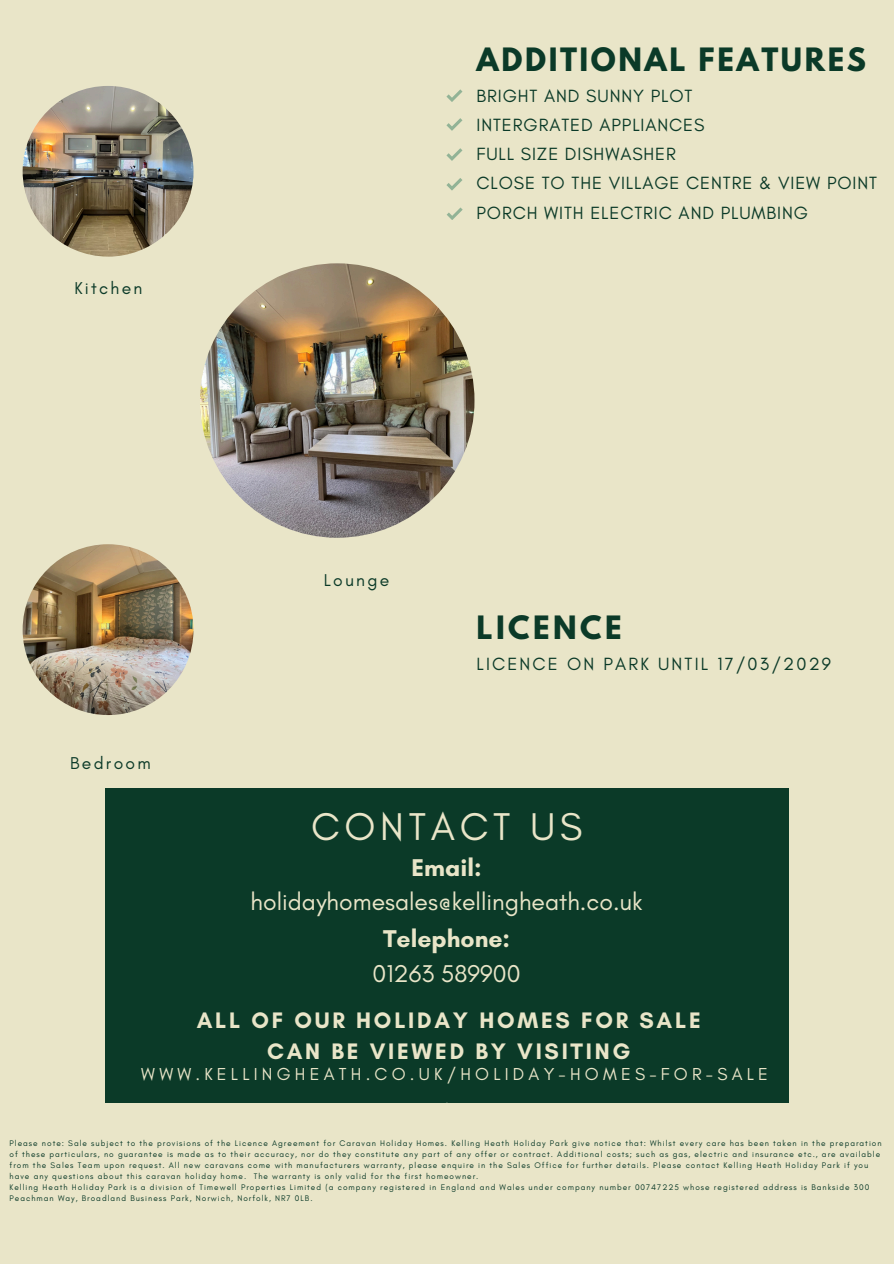
<style>
.page{position:relative;width:894px;height:1264px;background:#fff}
.page>*{position:absolute;margin:0;border:0;box-sizing:border-box;transform-origin:0 0}
.t1{font:39.3px "Glacial Indifference";letter-spacing:.12em;color:#e9e5c8}
.t2{font:700 28.5px "League Spartan";letter-spacing:.09em;color:#0b3a28}
.t3{font:700 28.5px "League Spartan";letter-spacing:.12em;color:#0b3a28}
.t4{font:24.75px/34.5px "Glacial Indifference";color:#e9e5c8;text-align:center}
.t5{font:700 22.8px/31.5px "Glacial Indifference";letter-spacing:.12em;color:#e9e5c8;text-align:center}
.t6{font:18px/29.2px "Glacial Indifference";letter-spacing:.05em;color:#0b3a28}
.t7{font:18px "Glacial Indifference";letter-spacing:.12em;color:#0b3a28}
.t8{font:17.7px "Glacial Indifference";letter-spacing:.24em;color:#e9e5c8}
.t9{font:17.4px "Glacial Indifference";letter-spacing:.13em;color:#0b3a28}
.t10{font:8.25px/10.9px "Glacial Indifference";letter-spacing:.12em;color:#0b3a28}
.s1{font-weight:700}
</style>
<div class="page">
<div style="left:0;top:0;width:893px;height:1263px;background:#e9e5c8"></div>
<div style="left:105px;top:788px;width:683px;height:314px;background:#0b3a28"></div>
<img style="left:23px;top:544px;width:170px;height:171px;border-radius:50%">
<img style="left:23px;top:86px;width:170px;height:170px">
<img style="left:200px;top:263px;width:274px;height:274px;border-radius:50%">
<h6 class="t9" style="left:74px;top:278px;width:69px">Kitchen</h6>
<h2 class="t2" style="left:476px;top:46px;width:391px">ADDITIONAL FEATURES</h2>
<h5 class="t6" style="left:476px;top:81px;width:402px">BRIGHT AND SUNNY PLOT<br>INTERGRATED APPLIANCES<br>FULL SIZE DISHWASHER<br>CLOSE TO THE VILLAGE CENTRE &amp; VIEW POINT<br>PORCH WITH ELECTRIC AND PLUMBING</h5>
<p class="t9" style="left:70px;top:752px;width:82px">Bedroom</p>
<p class="t9" style="left:324px;top:569px;width:67px">Lounge</p>
<p class="t3" style="left:476px;top:613px;width:146px">LICENCE</p>
<p class="t7" style="left:476px;top:653px;width:356px">LICENCE ON PARK UNTIL 17/03/2029</p>
<h5 class="t1" style="left:311px;top:803px;width:273px">CONTACT US</h5>
<p class="t4" style="left:250px;top:849px;width:393px"><span class="s1">Email: </span>holidayhomesales@kellingheath.co.uk</p>
<h6 class="t4" style="left:372px;top:921px;width:149px"><span class="s1">Telephone:<br></span>01263 589900</h6>
<h6 class="t5" style="left:197px;top:1004px;width:505px">ALL OF OUR HOLIDAY HOMES FOR SALE<br>CAN BE VIEWED BY VISITING</h6>
<h4 class="t8" style="left:141px;top:1062px;width:628px">WWW.KELLINGHEATH.CO.UK/HOLIDAY-HOMES-FOR-SALE</h4>
<h1 class="t10" style="left:10px;top:1137px;width:873px">Please note: Sale subject to the provisions of the Licence Agreement for Caravan Holiday Homes. Kelling Heath Holiday Park give notice that: Whilst every care has been taken in the preparation of these particulars, no guarantee is made as to their accuracy, nor do they constitute any part of any offer or contract. Additional costs; such as gas, electric and insurance etc., are available from the Sales Team upon request. All new caravans come with manufacturers warranty, please enquire in the Sales Office for further details. Please contact Kelling Heath Holiday Park if you have any questions about this caravan holiday home. The warranty is only valid for the first homeowner.</h1>
<h4 class="t10" style="left:10px;top:1181px;width:861px">Kelling Heath Holiday Park is a division of Timewell Properties Limited (a company registered in England and Wales under company number 00747225 whose registered address is Bankside 300<br>Peachman Way, Broadland Business Park, Norwich, Norfolk, NR7 0LB.</h4>
</div>
